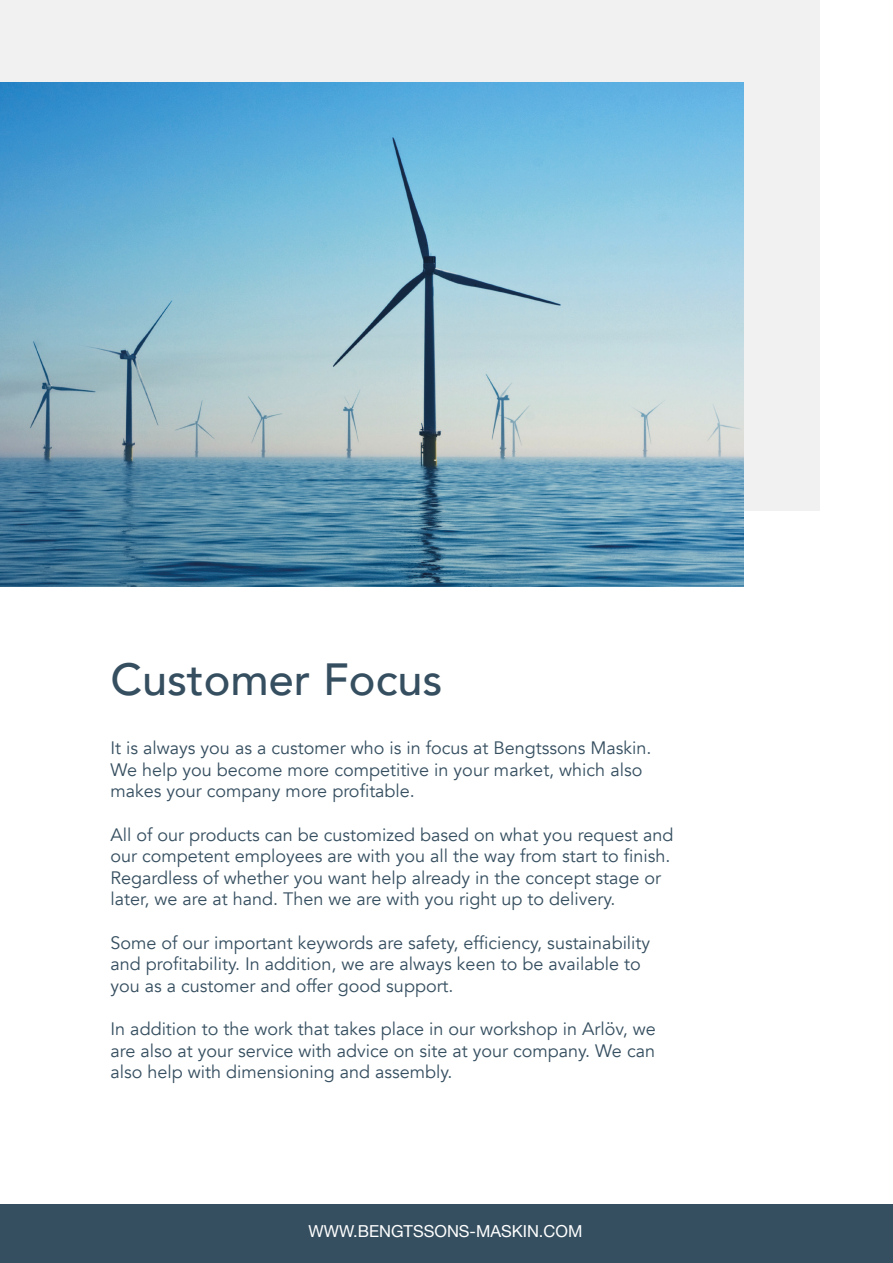
<style>
.page{position:relative;width:893px;height:1263px;background:#fff}
.page>*{position:absolute;margin:0;border:0;box-sizing:border-box;transform-origin:0 0}
.t1{font:500 45px "Avenir";color:#364f60}
.t2{font:18px/21.6px "Avenir";color:#364f60}
.t3{font:16.5px "Helvetica Neue";color:#fff}
</style>
<div class="page">
<div style="left:0;top:0;width:819px;height:510px;background:#f1f1f1"></div>
<img style="left:0;top:82px;width:744px;height:504px">
<div style="left:0;top:1205px;width:893px;height:58px;background:#364f60"></div>
<p class="t1" style="left:111px;top:640px;width:333px">Customer Focus</p>
<p class="t2" style="left:111px;top:737px;width:542px">It is always you as a customer who is in focus at Bengtssons Maskin.<br>We help you become more competitive in your market, which also makes your company more profitable.</p>
<p class="t2" style="left:111px;top:824px;width:564px">All of our products can be customized based on what you request and our competent employees are with you all the way from start to finish.<br>Regardless of whether you want help already in the concept stage or later, we are at hand. Then we are with you right up to delivery.</p>
<p class="t2" style="left:111px;top:932px;width:541px">Some of our important keywords are safety, efficiency, sustainability and profitability. In addition, we are always keen to be available to you as a customer and offer good support.</p>
<p class="t2" style="left:111px;top:1018px;width:547px;text-align:justify">In addition to the work that takes place in our workshop in Arlöv, we are also at your service with advice on site at your company. We can also help with dimensioning and assembly.</p>
<p class="t3" style="left:309px;top:1219px;width:275px">WWW.BENGTSSONS-MASKIN.COM</p>
</div>
